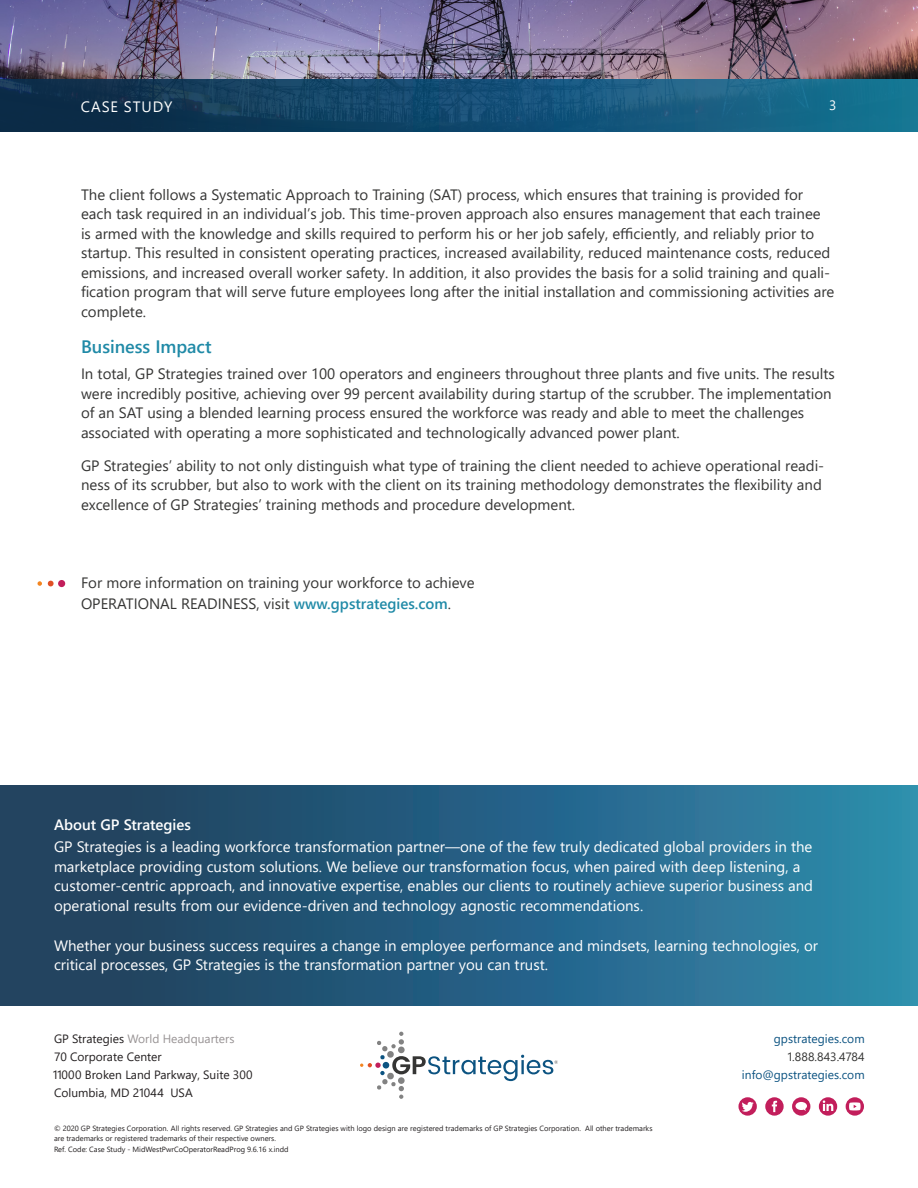
<style>
.page{position:relative;width:918px;height:1188px;background:#fff}
.page>*{position:absolute;margin:0;border:0;box-sizing:border-box;transform-origin:0 0}
.bullet_point{font:600 18px "Segoe UI";color:#208aa7}
.paragraph{font:15px/19.5px "Segoe UI";color:#353534}
.About_GP_Strategies{font:15px/19.5px "Segoe UI";color:#fff}
.About_GP_Strategies-2{font:600 15px "Segoe UI";color:#fff}
.About_GP_Strategies-3{font:15px "Segoe UI";letter-spacing:.065em;color:#fff}
.t1{font:13.5px "Segoe UI";color:#fff}
.t2{font:12px/18px "Segoe UI";color:#231f20}
.t3{font:12px "Segoe UI";color:#0c5381}
.t4{font:12px "Segoe UI";color:#989394}
.t5{font:12px "Segoe UI";letter-spacing:.02em;color:#353534}
.t6{font:7.5px/10.5px "Segoe UI";color:#231f20}
.s1{font-weight:600;color:#208aa7}
.s2{color:#231f20}
</style>
<div class="page">
<svg style="left:360px;top:1032px;width:198px;height:67px"></svg>
<svg style="left:846px;top:1097px;width:18px;height:19px"></svg>
<svg style="left:819px;top:1097px;width:18px;height:19px"></svg>
<svg style="left:792px;top:1097px;width:18px;height:19px"></svg>
<svg style="left:765px;top:1097px;width:19px;height:19px"></svg>
<svg style="left:738px;top:1097px;width:19px;height:19px"></svg>
<div style="left:58px;top:580px;width:7px;height:7px;background:#c21e5b;border-radius:50%"></div>
<svg style="left:48px;top:581px;width:6px;height:5px"></svg>
<svg style="left:38px;top:581px;width:4px;height:5px"></svg>
<div style="left:0;top:785px;width:918px;height:221px;background:linear-gradient(to right,#1f3957,#2e89ad)"></div>
<img style="left:0;top:0;width:918px;height:80px">
<svg style="left:0;top:80px;width:918px;height:52px;background:#134d6e"></svg>
<p class="About_GP_Strategies-3" style="left:81px;top:92px;width:93px">CASE STUDY</p>
<p class="t1" style="left:829px;top:93px;width:9px">3</p>
<p class="paragraph" style="left:81px;top:184px;width:755px">The client follows a Systematic Approach to Training (SAT) process, which ensures that training is provided for each task required in an individual’s job. This time-proven approach also ensures management that each trainee<br>is armed with the knowledge and skills required to perform his or her job safely, efficiently, and reliably prior to startup. This resulted in consistent operating practices, increased availability, reduced maintenance costs, reduced emissions, and increased overall worker safety. In addition, it also provides the basis for a solid training and quali&shy;fication program that will serve future employees long after the initial installation and commissioning activities are complete.</p>
<p class="bullet_point" style="left:81px;top:330px;width:132px">Business Impact</p>
<p class="paragraph" style="left:81px;top:363px;width:755px">In total, GP Strategies trained over 100 operators and engineers throughout three plants and five units. The results were incredibly positive, achieving over 99 percent availability during startup of the scrubber. The implementation of an SAT using a blended learning process ensured the workforce was ready and able to meet the challenges associated with operating a more sophisticated and technologically advanced power plant.</p>
<p class="paragraph" style="left:81px;top:454px;width:745px">GP Strategies’ ability to not only distinguish what type of training the client needed to achieve operational readi&shy;ness of its scrubber, but also to work with the client on its training methodology demonstrates the flexibility and excellence of GP Strategies’ training methods and procedure development.</p>
<p class="paragraph" style="left:81px;top:571px;width:395px;line-height:21px">For more information on training your workforce to achieve<br>OPERATIONAL READINESS, visit <span class="s1">www.gpstrategies.com</span>.</p>
<p class="About_GP_Strategies-2" style="left:54px;top:810px;width:138px">About GP Strategies</p>
<p class="About_GP_Strategies" style="left:54px;top:836px;width:761px">GP Strategies is a leading workforce transformation partner—one of the few truly dedicated global providers in the marketplace providing custom solutions. We believe our transformation focus, when paired with deep listening, a customer-centric approach, and innovative expertise, enables our clients to routinely achieve superior business and operational results from our evidence-driven and technology agnostic recommendations.</p>
<p class="About_GP_Strategies" style="left:54px;top:934px;width:766px">Whether your business success requires a change in employee performance and mindsets, learning technologies, or critical processes, GP Strategies is the transformation partner you can trust.</p>
<p class="t4" style="left:54px;top:1027px;width:182px"><span class="s2">GP Strategies</span> World Headquarters</p>
<p class="t2" style="left:54px;top:1046px;width:109px">70 Corporate Center</p>
<p class="t2" style="left:52px;top:1064px;width:202px">11000 Broken Land Parkway, Suite 300<br>Columbia, MD 21044 USA</p>
<p class="t6" style="left:54px;top:1122px;width:600px">© 2020 GP Strategies Corporation. All rights reserved. GP Strategies and GP Strategies with logo design are registered trademarks of GP Strategies Corporation. All other trademarks are trademarks or registered trademarks of their respective owners.</p>
<p class="t6" style="left:54px;top:1144px;width:236px">Ref. Code: Case Study - MidWestPwrCoOperatorReadProg 9.6.16 x.indd</p>
<p class="t3" style="left:774px;top:1027px;width:92px">gpstrategies.com</p>
<p class="t5" style="left:787px;top:1045px;width:79px">1.888.843.4784</p>
<p class="t3" style="left:742px;top:1063px;width:124px">info@gpstrategies.com</p>
</div>
